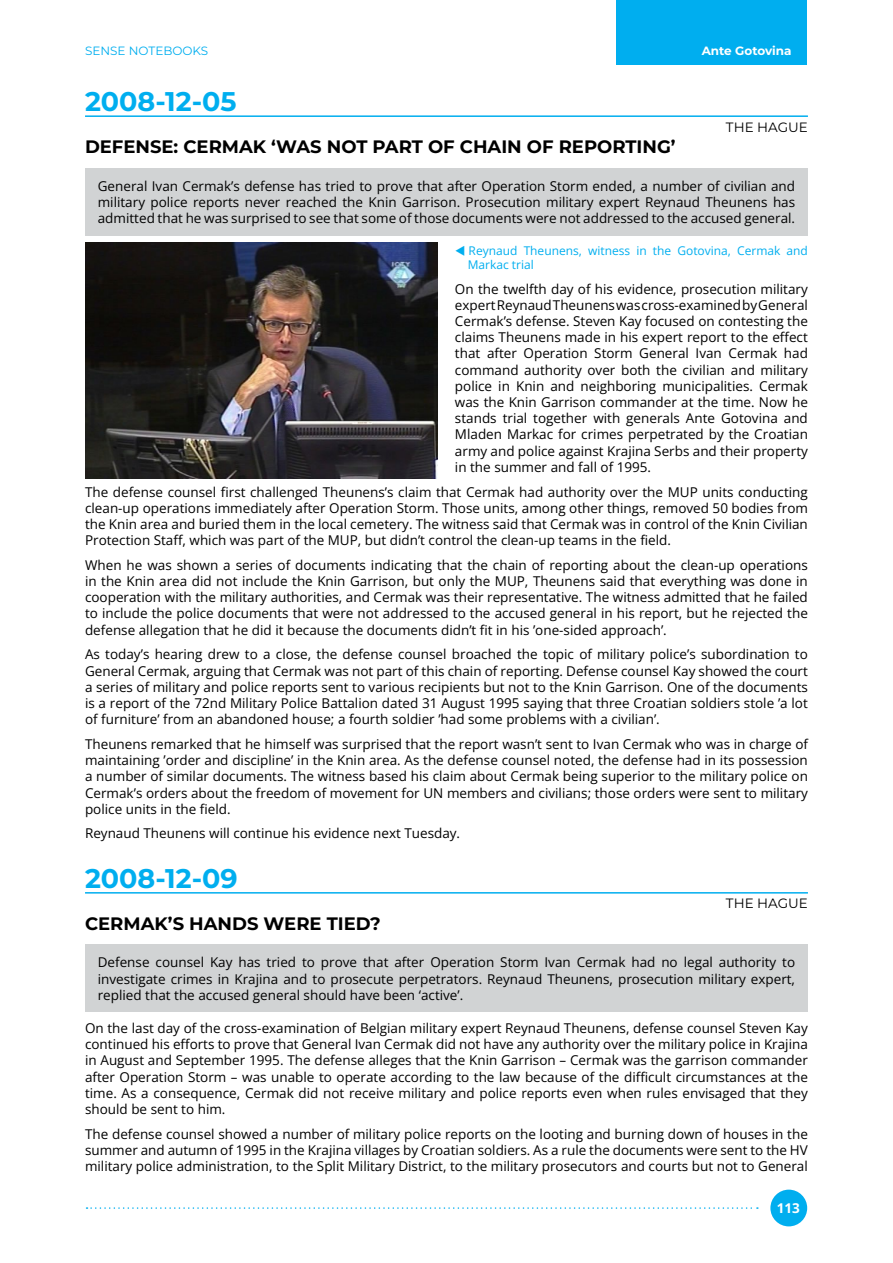
<style>
.page{position:relative;width:893px;height:1263px;background:#fff}
.page>*{position:absolute;margin:0;border:0;box-sizing:border-box;transform-origin:0 0}
.t1{font:700 27px "Montserrat";color:#00aeef}
.t2{font:700 18px "Montserrat";color:#000}
.t3{font:13.5px/16.2px "Open Sans";color:#000;text-align:justify}
.t4{font:13.5px "Montserrat";color:#000}
.t5{font:13.5px "Open Sans";color:#fff}
.t6{font:12px/14.4px "Open Sans";color:#00aeef}
.t7{font:12px "Montserrat";color:#00aeef}
.t8{font:700 12px "Montserrat";color:#fff}
</style>
<div class="page">
<div style="left:617px;top:0;width:190px;height:65px;background:#00aeef"></div>
<div style="left:770px;top:1189px;width:37px;height:37px;background:#00aeef;border-radius:50%"></div>
<svg style="left:87px;top:1207px;width:671px;height:2px"></svg>
<hr style="left:85px;top:115px;width:723px;height:2px;background:#00aeef">
<div style="left:85px;top:168px;width:723px;height:68px;background:#d1d3d4"></div>
<hr style="left:85px;top:892px;width:723px;height:1px;background:#00aeef">
<div style="left:85px;top:944px;width:723px;height:68px;background:#d1d3d4"></div>
<img style="left:85px;top:243px;width:353px;height:235px">
<p class="t7" style="left:85px;top:43px;width:125px">SENSE NOTEBOOKS</p>
<p class="t8" style="left:702px;top:43px;width:91px">Ante Gotovina</p>
<h1 class="t1" style="left:85px;top:84px;width:153px">2008-12-05</h1>
<p class="t4" style="left:726px;top:118px;width:83px">THE HAGUE</p>
<h2 class="t2" style="left:85px;top:135px;width:592px">DEFENSE: CERMAK ‘WAS NOT PART OF CHAIN OF REPORTING’</h2>
<p class="t3" style="left:98px;top:177px;width:699px">General Ivan Cermak’s defense has tried to prove that after Operation Storm ended, a number of civilian and military police reports never reached the Knin Garrison. Prosecution military expert Reynaud Theunens has admitted that he was surprised to see that some of those documents were not addressed to the accused general.</p>
<p class="t6" style="left:468px;top:243px;width:342px">Reynaud Theunens, witness in the Gotovina, Cermak and<br>Markac trial</p>
<p class="t3" style="left:455px;top:280px;width:354px">On the twelfth day of his evidence, prosecution military expert Reynaud Theunens was cross-examined by General Cermak’s defense. Steven Kay focused on contesting the claims Theunens made in his expert report to the effect that after Operation Storm General Ivan Cermak had command authority over both the civilian and military police in Knin and neighboring municipalities. Cermak was the Knin Garrison commander at the time. Now he stands trial together with generals Ante Gotovina and Mladen Markac for crimes perpetrated by the Croatian army and police against Krajina Serbs and their property in the summer and fall of 1995.</p>
<p class="t3" style="left:85px;top:483px;width:724px">The defense counsel first challenged Theunens’s claim that Cermak had authority over the MUP units conducting clean-up operations immediately after Operation Storm. Those units, among other things, removed 50 bodies from the Knin area and buried them in the local cemetery. The witness said that Cermak was in control of the Knin Civilian Protection Staff, which was part of the MUP, but didn’t control the clean-up teams in the field.</p>
<p class="t3" style="left:85px;top:556px;width:724px">When he was shown a series of documents indicating that the chain of reporting about the clean-up operations in the Knin area did not include the Knin Garrison, but only the MUP, Theunens said that everything was done in cooperation with the military authorities, and Cermak was their representative. The witness admitted that he failed to include the police documents that were not addressed to the accused general in his report, but he rejected the defense allegation that he did it because the documents didn’t fit in his ’one-sided approach’.</p>
<p class="t3" style="left:85px;top:646px;width:724px">As today’s hearing drew to a close, the defense counsel broached the topic of military police’s subordination to General Cermak, arguing that Cermak was not part of this chain of reporting. Defense counsel Kay showed the court a series of military and police reports sent to various recipients but not to the Knin Garrison. One of the documents is a report of the 72nd Military Police Battalion dated 31 August 1995 saying that three Croatian soldiers stole ’a lot of furniture’ from an abandoned house; a fourth soldier ’had some problems with a civilian’.</p>
<p class="t3" style="left:85px;top:735px;width:724px">Theunens remarked that he himself was surprised that the report wasn’t sent to Ivan Cermak who was in charge of maintaining ’order and discipline’ in the Knin area. As the defense counsel noted, the defense had in its possession a number of similar documents. The witness based his claim about Cermak being superior to the military police on Cermak’s orders about the freedom of movement for UN members and civilians; those orders were sent to military police units in the field.</p>
<p class="t3" style="left:85px;top:825px;width:377px">Reynaud Theunens will continue his evidence next Tuesday.</p>
<h1 class="t1" style="left:85px;top:860px;width:154px">2008-12-09</h1>
<p class="t4" style="left:726px;top:894px;width:83px">THE HAGUE</p>
<h2 class="t2" style="left:85px;top:911px;width:297px">CERMAK’S HANDS WERE TIED?</h2>
<p class="t3" style="left:98px;top:954px;width:699px">Defense counsel Kay has tried to prove that after Operation Storm Ivan Cermak had no legal authority to investigate crimes in Krajina and to prosecute perpetrators. Reynaud Theunens, prosecution military expert, replied that the accused general should have been ‘active’.</p>
<p class="t3" style="left:85px;top:1020px;width:724px">On the last day of the cross-examination of Belgian military expert Reynaud Theunens, defense counsel Steven Kay continued his efforts to prove that General Ivan Cermak did not have any authority over the military police in Krajina in August and September 1995. The defense alleges that the Knin Garrison – Cermak was the garrison commander after Operation Storm – was unable to operate according to the law because of the difficult circumstances at the time. As a consequence, Cermak did not receive military and police reports even when rules envisaged that they should be sent to him.</p>
<p class="t3" style="left:85px;top:1125px;width:724px">The defense counsel showed a number of military police reports on the looting and burning down of houses in the summer and autumn of 1995 in the Krajina villages by Croatian soldiers. As a rule the documents were sent to the HV military police administration, to the Split Military District, to the military prosecutors and courts but not to General</p>
<p class="t5" style="left:777px;top:1199px;width:25px">113</p>
</div>
